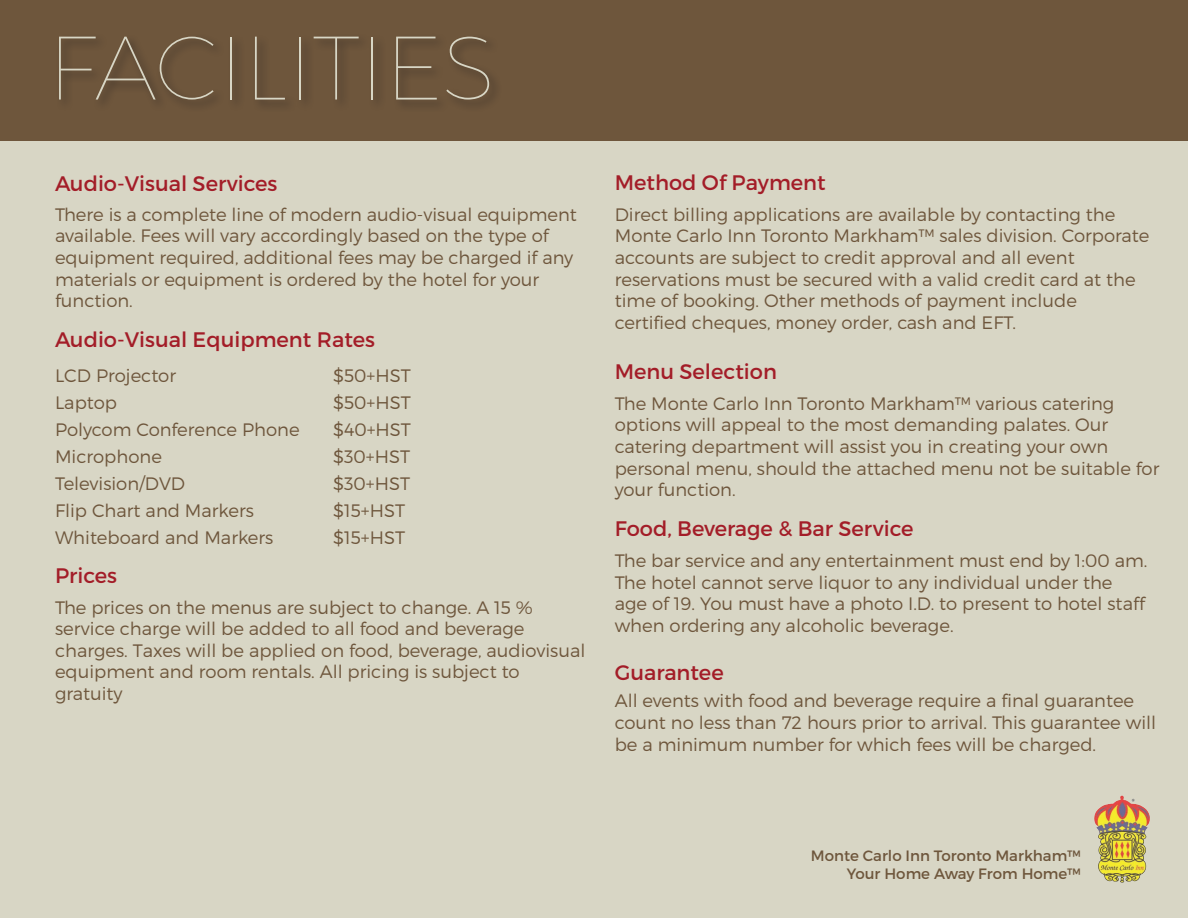
<style>
.page{position:relative;width:1188px;height:918px;background:#d8d6c5}
.page>*{position:absolute;margin:0;border:0;box-sizing:border-box;transform-origin:0 0}
.t1{font:100 90px "Montserrat";color:#d8d6c5}
.t2{font:21px "Montserrat";color:#a31d28}
.t3{font:300 18px/21.6px "Montserrat";color:#6e563c}
.t4{font:15px "Montserrat";color:#6e563c}
</style>
<div class="page">
<div style="left:0;top:0;width:1188px;height:140px;background:#6e563c"></div>
<img style="left:1094px;top:795px;width:56px;height:88px">
<p class="t1" style="left:48px;top:13px;width:450px">FACILITIES</p>
<p class="t2" style="left:55px;top:171px;width:224px">Audio-Visual Services</p>
<p class="t3" style="left:55px;top:203px;width:523px">There is a complete line of modern audio-visual equipment available. Fees will vary accordingly based on the type of equipment required, additional fees may be charged if any materials or equipment is ordered by the hotel for your</p>
<p class="t3" style="left:55px;top:290px;width:79px">function.</p>
<p class="t2" style="left:55px;top:327px;width:321px">Audio-Visual Equipment Rates</p>
<p class="t3" style="left:55px;top:364px;width:123px">LCD Projector</p>
<p class="t3" style="left:55px;top:391px;width:64px">Laptop</p>
<p class="t3" style="left:55px;top:418px;width:246px">Polycom Conference Phone</p>
<p class="t3" style="left:55px;top:445px;width:108px">Microphone</p>
<p class="t3" style="left:55px;top:472px;width:132px">Television/DVD</p>
<p class="t3" style="left:55px;top:499px;width:200px">Flip Chart and Markers</p>
<p class="t3" style="left:55px;top:526px;width:220px">Whiteboard and Markers</p>
<p class="t3" style="left:333px;top:364px;width:79px">$50+HST</p>
<p class="t3" style="left:333px;top:391px;width:79px">$50+HST</p>
<p class="t3" style="left:333px;top:418px;width:79px">$40+HST</p>
<p class="t3" style="left:333px;top:445px;width:78px">$30+HST</p>
<p class="t3" style="left:333px;top:472px;width:78px">$30+HST</p>
<p class="t3" style="left:333px;top:499px;width:73px">$15+HST</p>
<p class="t3" style="left:333px;top:526px;width:73px">$15+HST</p>
<p class="t2" style="left:55px;top:563px;width:63px">Prices</p>
<p class="t3" style="left:55px;top:596px;width:479px">The prices on the menus are subject to change. A 15 %</p>
<p class="t3" style="left:55px;top:618px;width:532px">service charge will be added to all food and beverage charges. Taxes will be applied on food, beverage, audiovisual</p>
<p class="t3" style="left:55px;top:661px;width:466px">equipment and room rentals. All pricing is subject to</p>
<p class="t3" style="left:55px;top:682px;width:69px">gratuity</p>
<p class="t2" style="left:615px;top:170px;width:212px">Method Of Payment</p>
<p class="t3" style="left:615px;top:203px;width:536px">Direct billing applications are available by contacting the<br>Monte Carlo Inn Toronto Markham™ sales division. Corporate</p>
<p class="t3" style="left:615px;top:247px;width:461px">accounts are subject to credit approval and all event</p>
<p class="t3" style="left:615px;top:268px;width:522px">reservations must be secured with a valid credit card at the time of booking. Other methods of payment include</p>
<p class="t3" style="left:615px;top:311px;width:403px">certified cheques, money order, cash and EFT.</p>
<p class="t2" style="left:615px;top:359px;width:164px">Menu Selection</p>
<p class="t3" style="left:615px;top:392px;width:501px">The Monte Carlo Inn Toronto Markham™ various catering</p>
<p class="t3" style="left:615px;top:414px;width:495px">options will appeal to the most demanding palates. Our</p>
<p class="t3" style="left:615px;top:435px;width:495px">catering department will assist you in creating your own</p>
<p class="t3" style="left:615px;top:457px;width:546px">personal menu, should the attached menu not be suitable for your function.</p>
<p class="t2" style="left:615px;top:516px;width:300px">Food, Beverage &amp; Bar Service</p>
<p class="t3" style="left:615px;top:549px;width:534px">The bar service and any entertainment must end by 1:00 am.<br>The hotel cannot serve liquor to any individual under the age of 19. You must have a photo I.D. to present to hotel staff when ordering any alcoholic beverage.</p>
<p class="t2" style="left:615px;top:660px;width:110px">Guarantee</p>
<p class="t3" style="left:615px;top:690px;width:543px">All events with food and beverage require a final guarantee count no less than 72 hours prior to arrival. This guarantee will be a minimum number for which fees will be charged.</p>
<p class="t4" style="left:811px;top:847px;width:271px">Monte Carlo Inn Toronto Markham™</p>
<p class="t4" style="left:847px;top:865px;width:235px">Your Home Away From Home™</p>
</div>
